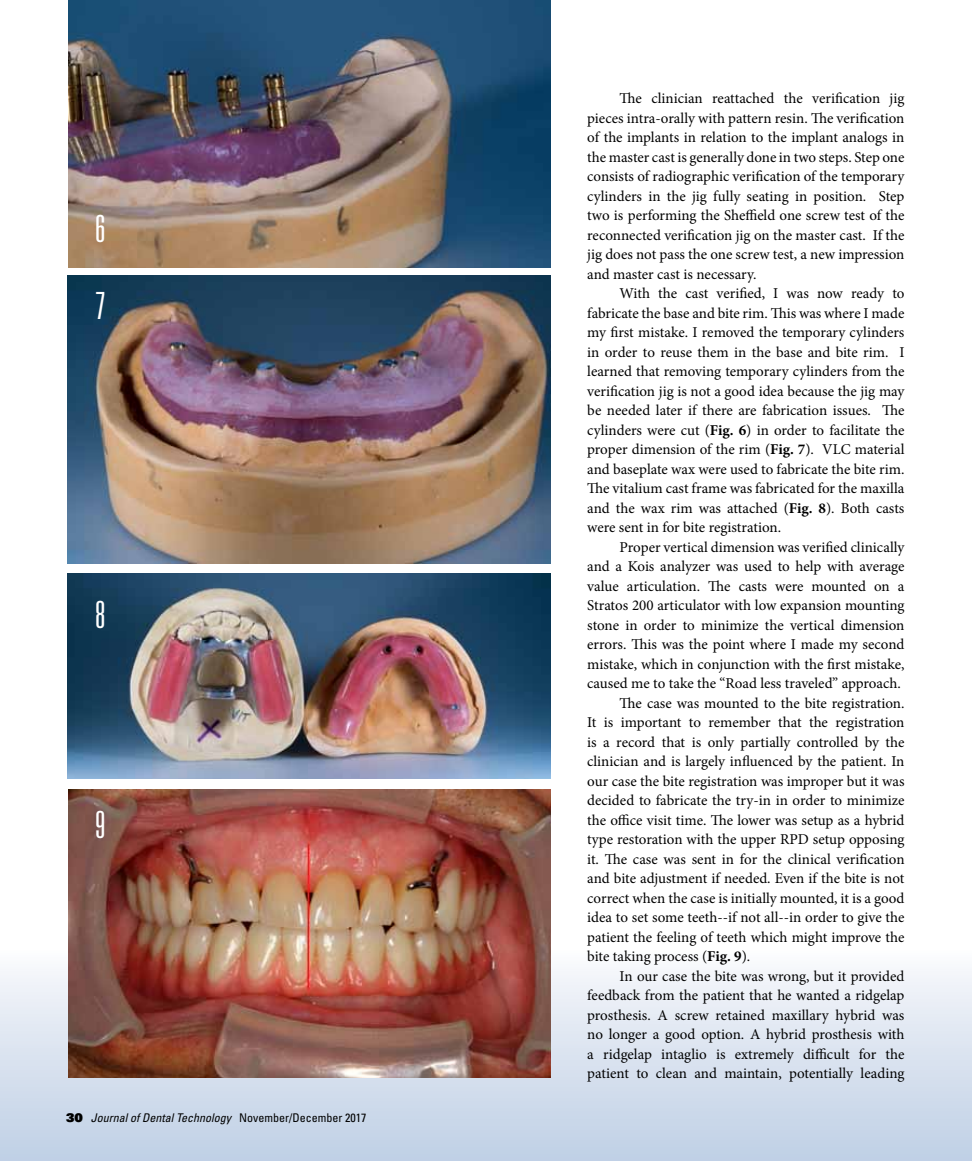
<style>
.page{position:relative;width:972px;height:1161px;background:#fff}
.page>*{position:absolute;margin:0;border:0;box-sizing:border-box;transform-origin:0 0}
.t1{font:300 ultra-condensed 37.5px/76.3px "Univers LT Std";color:#fff}
.t2{font:15px/19.5px "Minion Pro";color:#000;text-align:justify}
.t3{font:italic condensed 12px "Univers LT Std";color:#000}
.s1{font-family:"Univers LT Std X Black";font-style:normal;font-stretch:normal}
.s2{font-style:normal}
.s3{font-weight:700}
</style>
<div class="page">
<div style="left:0;top:911px;width:972px;height:250px;background:linear-gradient(to bottom,#fff,#becee3)"></div>
<img style="left:68px;top:0;width:483px;height:267px">
<img style="left:68px;top:275px;width:482px;height:288px">
<img style="left:68px;top:573px;width:483px;height:205px">
<img style="left:68px;top:789px;width:483px;height:288px">
<h1 class="t1" style="left:95px;top:191px;width:12px">6<br>7</h1>
<h1 class="t1" style="left:95px;top:577px;width:12px">8</h1>
<h1 class="t1" style="left:95px;top:786px;width:12px">9</h1>
<p class="t3" style="left:66px;top:1110px;width:302px"><span class="s1">30</span> Journal of Dental Technology <span class="s2">November/December 2017</span></p>
<p class="t2" style="left:587px;top:89px;width:319px;text-indent:32px">The clinician reattached the verification jig pieces intra-orally with pattern resin. The verification of the implants in relation to the implant analogs in the master cast is generally done in two steps. Step one consists of radiographic verification of the temporary cylinders in the jig fully seating in position. Step two is performing the Sheffield one screw test of the reconnected verification jig on the master cast. If the jig does not pass the one screw test, a new impression and master cast is necessary.</p>
<p class="t2" style="left:587px;top:284px;width:319px;text-indent:32px">With the cast verified, I was now ready to fabricate the base and bite rim. This was where I made my first mistake. I removed the temporary cylinders in order to reuse them in the base and bite rim. I learned that removing temporary cylinders from the verification jig is not a good idea because the jig may be needed later if there are fabrication issues. The cylinders were cut (<span class="s3">Fig. 6</span>) in order to facilitate the proper dimension of the rim (<span class="s3">Fig. 7</span>). VLC material and baseplate wax were used to fabricate the bite rim.<br>The vitalium cast frame was fabricated for the maxilla and the wax rim was attached (<span class="s3">Fig. 8</span>). Both casts were sent in for bite registration.</p>
<p class="t2" style="left:620px;top:538px;width:286px">Proper vertical dimension was verified clinically</p>
<p class="t2" style="left:587px;top:557px;width:319px">and a Kois analyzer was used to help with average</p>
<p class="t2" style="left:587px;top:577px;width:319px">value articulation. The casts were mounted on a</p>
<p class="t2" style="left:587px;top:596px;width:319px">Stratos 200 articulator with low expansion mounting</p>
<p class="t2" style="left:587px;top:616px;width:319px">stone in order to minimize the vertical dimension</p>
<p class="t2" style="left:587px;top:635px;width:319px">errors. This was the point where I made my second</p>
<p class="t2" style="left:587px;top:655px;width:319px">mistake, which in conjunction with the first mistake,</p>
<p class="t2" style="left:587px;top:674px;width:315px">caused me to take the “Road less traveled” approach.</p>
<p class="t2" style="left:620px;top:694px;width:286px">The case was mounted to the bite registration.</p>
<p class="t2" style="left:587px;top:713px;width:319px">It is important to remember that the registration</p>
<p class="t2" style="left:587px;top:733px;width:319px">is a record that is only partially controlled by the</p>
<p class="t2" style="left:587px;top:752px;width:319px">clinician and is largely influenced by the patient. In</p>
<p class="t2" style="left:587px;top:772px;width:319px">our case the bite registration was improper but it was</p>
<p class="t2" style="left:587px;top:791px;width:319px">decided to fabricate the try-in in order to minimize</p>
<p class="t2" style="left:587px;top:811px;width:319px">the office visit time. The lower was setup as a hybrid</p>
<p class="t2" style="left:587px;top:830px;width:319px">type restoration with the upper RPD setup opposing</p>
<p class="t2" style="left:587px;top:850px;width:319px">it. The case was sent in for the clinical verification</p>
<p class="t2" style="left:587px;top:869px;width:319px">and bite adjustment if needed. Even if the bite is not</p>
<p class="t2" style="left:587px;top:889px;width:319px">correct when the case is initially mounted, it is a good</p>
<p class="t2" style="left:587px;top:908px;width:319px">idea to set some teeth--if not all--in order to give the</p>
<p class="t2" style="left:587px;top:928px;width:319px">patient the feeling of teeth which might improve the</p>
<p class="t2" style="left:587px;top:947px;width:165px">bite taking process (<span class="s3">Fig. 9</span>).</p>
<p class="t2" style="left:620px;top:967px;width:286px">In our case the bite was wrong, but it provided</p>
<p class="t2" style="left:587px;top:986px;width:319px">feedback from the patient that he wanted a ridgelap</p>
<p class="t2" style="left:587px;top:1006px;width:319px">prosthesis. A screw retained maxillary hybrid was</p>
<p class="t2" style="left:587px;top:1025px;width:319px">no longer a good option. A hybrid prosthesis with</p>
<p class="t2" style="left:587px;top:1045px;width:319px">a ridgelap intaglio is extremely difficult for the</p>
<p class="t2" style="left:587px;top:1064px;width:319px">patient to clean and maintain, potentially leading</p>
</div>
